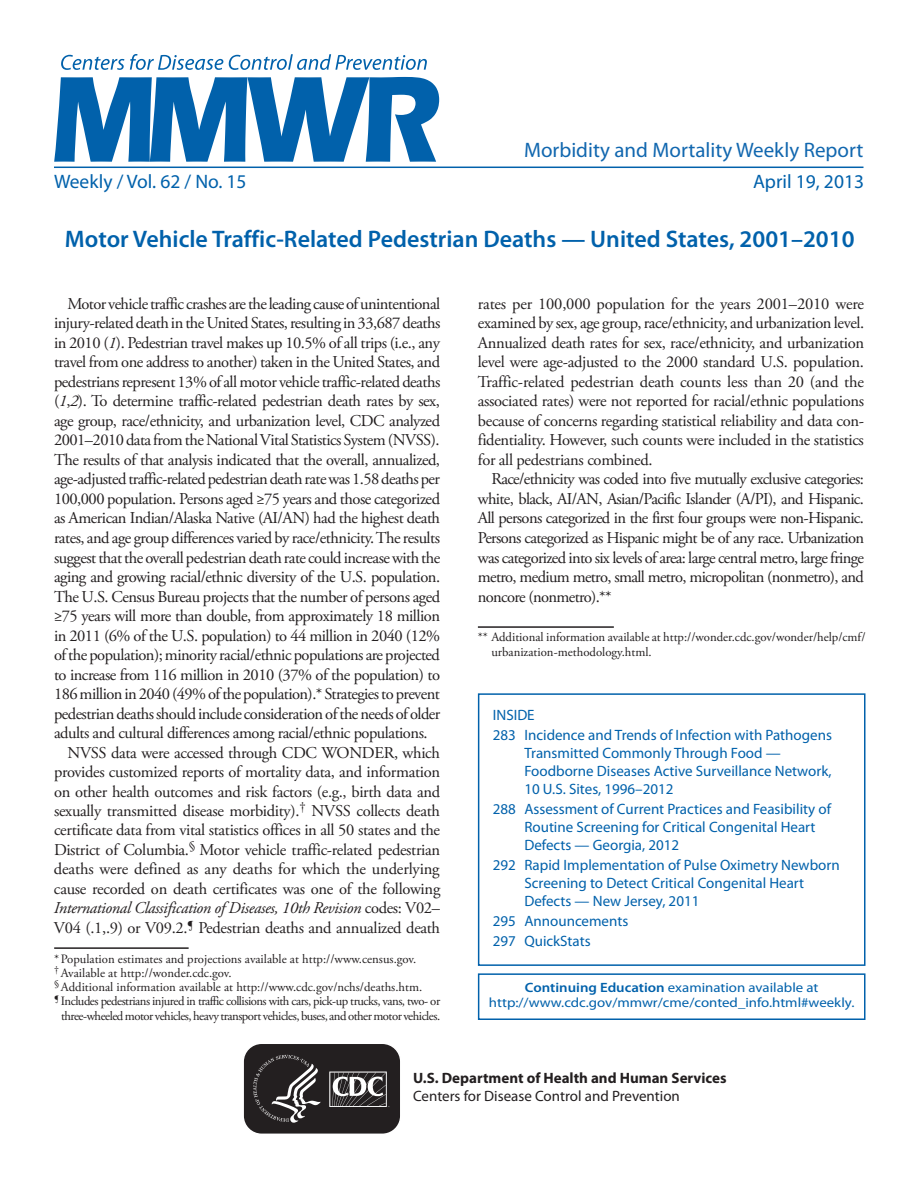
<style>
.page{position:relative;width:918px;height:1188px;background:#fff}
.page>*{position:absolute;margin:0;border:0;box-sizing:border-box;transform-origin:0 0}
.headline{font:600 24px "Myriad Pro";color:#0161ab}
.t1{font:21px "Myriad Pro";color:#1167af}
.cover_date_vol{font:19.5px "Myriad Pro";color:#0161ab}
.body_copy{font:16.5px/19.5px "Adobe Garamond Pro";letter-spacing:-.03em;color:#231f20;text-align:justify}
.toc_headline_to_999{font:15px/18px "Myriad Pro";color:#0161ab}
.t2{font:700 15px/18px "Myriad Pro";color:#231f20}
.ce_callout_box{font:13.5px/15px "Myriad Pro";color:#0161ab;text-align:center;scale:1.1 1}
.footnote_w_rule_text{font:12.75px/14.2px "Adobe Garamond Pro";color:#231f20}
.footnote_no_rule_tex{font:12.75px/14.2px "Adobe Garamond Pro";letter-spacing:-.04em;color:#231f20;text-align:center}
.footnote_no_rule_tex-2{font:12.75px "Adobe Garamond Pro";color:#231f20}
.s1{font-style:italic}
.s2{font-weight:600}
.s3{font-weight:400}
</style>
<div class="page">
<div style="left:478px;top:693px;width:388px;height:273px;border:2px solid #0161ab"></div>
<div style="left:478px;top:973px;width:388px;height:47px;border:2px solid #0161ab"></div>
<hr style="left:54px;top:947px;width:135px;height:2px;background:#231f20">
<hr style="left:478px;top:626px;width:136px;height:2px;background:#231f20">
<svg style="left:243px;top:1045px;width:157px;height:89px"></svg>
<hr style="left:54px;top:167px;width:810px;height:1px;background:#0161ab">
<svg style="left:54px;top:77px;width:385px;height:85px"></svg>
<svg style="left:61px;top:54px;width:366px;height:16px"></svg>
<p class="t1" style="left:524px;top:137px;width:341px">Morbidity and Mortality Weekly Report</p>
<p class="cover_date_vol" style="left:54px;top:169px;width:194px">Weekly / Vol. 62 / No. 15</p>
<p class="cover_date_vol" style="left:753px;top:169px;width:112px">April 19, 2013</p>
<p class="headline" style="left:65px;top:224px;width:791px">Motor Vehicle Traffic-Related Pedestrian Deaths — United States, 2001–2010</p>
<p class="body_copy" style="left:54px;top:295px;width:388px;text-indent:13px">Motor vehicle traffic crashes are the leading cause of unintentional injury-related death in the United States, resulting in 33,687 deaths in 2010 (<span class="s1">1</span>). Pedestrian travel makes up 10.5% of all trips (i.e., any travel from one address to another) taken in the United States, and pedestrians represent 13% of all motor vehicle traffic-related deaths (<span class="s1">1</span>,<span class="s1">2</span>). To determine traffic-related pedestrian death rates by sex, age group, race/ethnicity, and urbanization level, CDC analyzed 2001–2010 data from the National Vital Statistics System (NVSS).<br>The results of that analysis indicated that the overall, annualized, age-adjusted traffic-related pedestrian death rate was 1.58 deaths per 100,000 population. Persons aged ≥75 years and those categorized as American Indian/Alaska Native (AI/AN) had the highest death rates, and age group differences varied by race/ethnicity. The results suggest that the overall pedestrian death rate could increase with the aging and growing racial/ethnic diversity of the U.S. population.<br>The U.S. Census Bureau projects that the number of persons aged ≥75 years will more than double, from approximately 18 million in 2011 (6% of the U.S. population) to 44 million in 2040 (12% of the population); minority racial/ethnic populations are projected to increase from 116 million in 2010 (37% of the population) to 186 million in 2040 (49% of the population).* Strategies to prevent pedestrian deaths should include consideration of the needs of older adults and cultural differences among racial/ethnic populations.</p>
<p class="body_copy" style="left:54px;top:743px;width:388px;text-indent:14px">NVSS data were accessed through CDC WONDER, which provides customized reports of mortality data, and information on other health outcomes and risk factors (e.g., birth data and sexually transmitted disease morbidity).<sup>†</sup> NVSS collects death certificate data from vital statistics offices in all 50 states and the District of Columbia.<sup>§</sup> Motor vehicle traffic-related pedestrian deaths were defined as any deaths for which the underlying cause recorded on death certificates was one of the following <span class="s1">International Classification of Diseases, 10th Revision</span> codes: V02– V04 (.1,.9) or V09.2.<sup>¶</sup> Pedestrian deaths and annualized death</p>
<p class="footnote_w_rule_text" style="left:54px;top:952px;width:364px">*Population estimates and projections available at http://www.census.gov.</p>
<p class="footnote_no_rule_tex-2" style="left:54px;top:965px;width:179px"><sup>†</sup> Available at http://wonder.cdc.gov.</p>
<p class="footnote_no_rule_tex-2" style="left:54px;top:979px;width:370px"><sup>§</sup> Additional information available at http://www.cdc.gov/nchs/deaths.htm.</p>
<p class="footnote_no_rule_tex" style="left:54px;top:995px;width:388px"><sup>¶</sup> Includes pedestrians injured in traffic collisions with cars, pick-up trucks, vans, two- or three-wheeled motor vehicles, heavy transport vehicles, buses, and other motor vehicles.</p>
<p class="body_copy" style="left:478px;top:295px;width:388px">rates per 100,000 population for the years 2001–2010 were examined by sex, age group, race/ethnicity, and urbanization level.<br>Annualized death rates for sex, race/ethnicity, and urbanization level were age-adjusted to the 2000 standard U.S. population.<br>Traffic-related pedestrian death counts less than 20 (and the associated rates) were not reported for racial/ethnic populations because of concerns regarding statistical reliability and data con&shy;fidentiality. However, such counts were included in the statistics for all pedestrians combined.</p>
<p class="body_copy" style="left:478px;top:470px;width:388px;text-indent:13px">Race/ethnicity was coded into five mutually exclusive categories: white, black, AI/AN, Asian/Pacific Islander (A/PI), and Hispanic.<br>All persons categorized in the first four groups were non-Hispanic.<br>Persons categorized as Hispanic might be of any race. Urbanization was categorized into six levels of area: large central metro, large fringe metro, medium metro, small metro, micropolitan (nonmetro), and noncore (nonmetro).**</p>
<p class="footnote_w_rule_text" style="left:491px;top:631px;width:376px;text-indent:-13px">** Additional information available at http://wonder.cdc.gov/wonder/help/cmf/ urbanization-methodology.html.</p>
<p class="toc_headline_to_999" style="left:493px;top:705px;width:43px">INSIDE</p>
<p class="toc_headline_to_999" style="left:524px;top:726px;width:309px;text-indent:-32px">283 Incidence and Trends of Infection with Pathogens Transmitted Commonly Through Food — Foodborne Diseases Active Surveillance Network, 10 U.S. Sites, 1996–2012</p>
<p class="toc_headline_to_999" style="left:524px;top:800px;width:308px;text-indent:-32px">288 Assessment of Current Practices and Feasibility of<br>Routine Screening for Critical Congenital Heart<br>Defects — Georgia, 2012</p>
<p class="toc_headline_to_999" style="left:524px;top:856px;width:317px;text-indent:-32px">292 Rapid Implementation of Pulse Oximetry Newborn<br>Screening to Detect Critical Congenital Heart<br>Defects — New Jersey, 2011</p>
<p class="toc_headline_to_999" style="left:493px;top:912px;width:137px">295 Announcements</p>
<p class="toc_headline_to_999" style="left:493px;top:932px;width:99px">297 QuickStats</p>
<p class="ce_callout_box" style="left:489px;top:980px;width:334px"><span class="s2">Continuing Education</span> examination available at http://www.cdc.gov/mmwr/cme/conted_info.html#weekly.</p>
<p class="t2" style="left:413px;top:1069px;width:315px">U.S. Department of Health and Human Services<br><span class="s3">Centers for Disease Control and Prevention</span></p>
</div>
